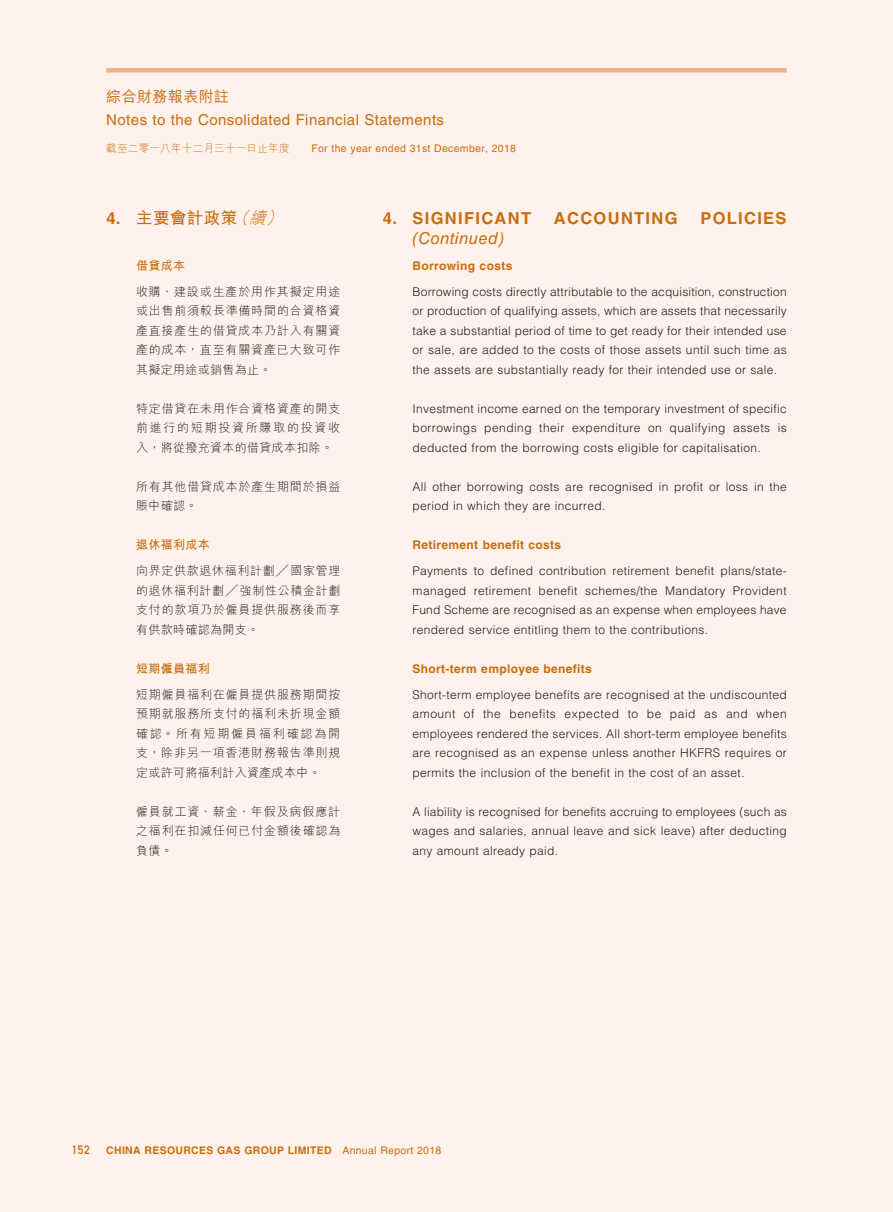
<style>
.page{position:relative;width:893px;height:1212px;background:#fff2ec}
.page>*{position:absolute;margin:0;border:0;box-sizing:border-box;transform-origin:0 0}
.t1{font:700 16.5px "Helvetica LT Std";letter-spacing:.08em;color:#c86d0d}
.t2{font:700 16.5px "M Hei HK";letter-spacing:.03em;color:#c86d0d}
.t3{font:italic 16.5px "Helvetica LT Std";letter-spacing:.03em;color:#c86d0d}
.t4{font:15px "Helvetica LT Std";letter-spacing:.03em;color:#c86d0d}
.t5{font:500 15px "M Hei HK";letter-spacing:.03em;color:#c86d0d}
.t6{font:300 12px/19.5px "Helvetica LT Std";letter-spacing:.03em;color:#231f20;text-align:justify}
.t7{font:300 12px/19.5px "M Hei HK";letter-spacing:.07em;color:#231f20;text-align:justify}
.t8{font:700 12px "Helvetica LT Std";letter-spacing:.03em;color:#c86d0d}
.t9{font:700 12px "M Hei HK";letter-spacing:.03em;color:#c86d0d}
.t10{font:12px "DIN Mittelschrift Std";color:#c86d0d}
.t11{font:700 10.5px "Helvetica LT Std";letter-spacing:.03em;color:#c86d0d}
.t12{font:10.5px "Helvetica LT Std";letter-spacing:.03em;color:#c86d0d}
.t13{font:300 10.5px "M Hei HK";letter-spacing:.03em;color:#c86d0d}
.s1{font-family:"Helvetica LT Std"}
.s2{font-weight:300;font-style:italic}
.s3{font-weight:400}
</style>
<div class="page">
<div style="left:106px;top:68px;width:681px;height:5px;background:#eeb489"></div>
<p class="t5" style="left:106px;top:86px;width:124px">綜合財務報表附註</p>
<p class="t4" style="left:106px;top:111px;width:339px">Notes to the Consolidated Financial Statements</p>
<p class="t13" style="left:106px;top:141px;width:185px">截至二零一八年十二月三十一日止年度</p>
<p class="t12" style="left:311px;top:142px;width:206px">For the year ended 31st December, 2018</p>
<h1 class="t2" style="left:106px;top:206px;width:183px"><span class="s1">4.</span> 主要會計政策<span class="s2">（續）</span></h1>
<p class="t9" style="left:136px;top:257px;width:51px">借貸成本</p>
<p class="t7" style="left:136px;top:281px;width:206px">收購、建設或生產於用作其擬定用途或出售前須較長準備時間的合資格資產直接產生的借貸成本乃計入有關資產的成本，直至有關資產已大致可作其擬定用途或銷售為止。</p>
<p class="t7" style="left:136px;top:398px;width:206px">特定借貸在未用作合資格資產的開支前進行的短期投資所賺取的投資收入，將從撥充資本的借貸成本扣除。</p>
<p class="t7" style="left:136px;top:476px;width:206px">所有其他借貸成本於產生期間於損益賬中確認。</p>
<p class="t9" style="left:136px;top:536px;width:75px">退休福利成本</p>
<p class="t7" style="left:136px;top:560px;width:206px">向界定供款退休福利計劃╱國家管理的退休福利計劃╱強制性公積金計劃支付的款項乃於僱員提供服務後而享有供款時確認為開支。</p>
<p class="t9" style="left:136px;top:659px;width:75px">短期僱員福利</p>
<p class="t7" style="left:136px;top:684px;width:206px">短期僱員福利在僱員提供服務期間按預期就服務所支付的福利未折現金額確認。所有短期僱員福利確認為開支，除非另一項香港財務報告準則規定或許可將福利計入資產成本中。</p>
<p class="t7" style="left:136px;top:801px;width:206px">僱員就工資、薪金、年假及病假應計之福利在扣減任何已付金額後確認為負債。</p>
<h1 class="t1" style="left:383px;top:209px;width:150px">4. SIGNIFICANT</h1>
<h1 class="t1" style="left:554px;top:209px;width:125px">ACCOU NTING</h1>
<h1 class="t1" style="left:700px;top:209px;width:23px">POLI</h1>
<h1 class="t1" style="left:744px;top:209px;width:44px">CIES</h1>
<h1 class="t3" style="left:413px;top:229px;width:93px">(Continued)</h1>
<p class="t8" style="left:413px;top:258px;width:101px">Borrowing costs</p>
<p class="t6" style="left:413px;top:282px;width:376px">Borrowing costs directly attributable to the acquisition, construction or production of qualifying assets, which are assets that necessarily take a substantial period of time to get ready for their intended use or sale, are added to the costs of those assets until such time as the assets are substantially ready for their intended use or sale.</p>
<p class="t6" style="left:413px;top:399px;width:376px">Investment income earned on the temporary investment of specific borrowings pending their expenditure on qualifying assets is deducted from the borrowing costs eligible for capitalisation.</p>
<p class="t6" style="left:413px;top:477px;width:376px">All other borrowing costs are recognised in profit or loss in the period in which they are incurred.</p>
<p class="t8" style="left:413px;top:538px;width:150px">Retirement benefit costs</p>
<p class="t6" style="left:413px;top:561px;width:376px">Payments to defined contribution retirement benefit plans/state&shy;managed retirement benefit schemes/the Mandatory Provident Fund Scheme are recognised as an expense when employees have rendered service entitling them to the contributions.</p>
<p class="t8" style="left:413px;top:661px;width:181px">Short-term employee benefits</p>
<p class="t6" style="left:413px;top:684px;width:376px">Short-term employee benefits are recognised at the undiscounted amount of the benefits expected to be paid as and when employees rendered the services. All short-term employee benefits are recognised as an expense unless another HKFRS requires or permits the inclusion of the benefit in the cost of an asset.</p>
<p class="t6" style="left:413px;top:801px;width:376px">A liability is recognised for benefits accruing to employees (such as wages and salaries, annual leave and sick leave) after deducting any amount already paid.</p>
<p class="t10" style="left:72px;top:1143px;width:19px">152</p>
<p class="t11" style="left:106px;top:1143px;width:337px">CHINA RESOURCES GAS GROUP LIMITED <span class="s3">Annual Report 2018</span></p>
</div>
